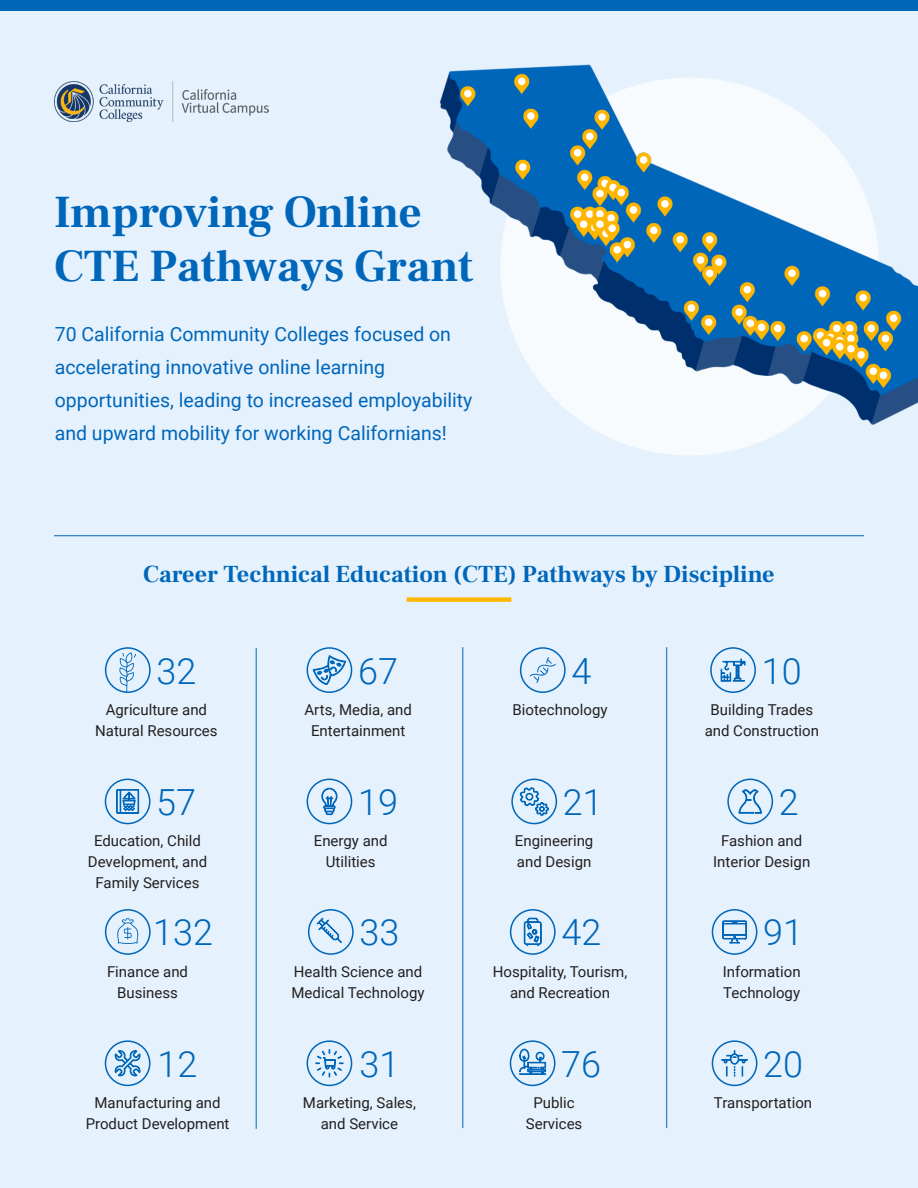
<style>
.page{position:relative;width:918px;height:1188px;background:#e5f2fd}
.page>*{position:absolute;margin:0;border:0;box-sizing:border-box;transform-origin:0 0}
.body{font:700 45px/54px "Frank Ruhl Libre";color:#0066ba}
.body-2{font:300 36px "Roboto";color:#0066ba}
.t1{font:700 24px "Frank Ruhl Libre";color:#0066ba}
.body-3{font:19.5px/33px "Roboto";color:#0066ba}
.body-4{font:15px/21px "Roboto";color:#231f20;text-align:center}
</style>
<div class="page">
<div style="left:500px;top:78px;width:379px;height:377px;background:#f7fbfe;border-radius:50%"></div>
<img style="left:55px;top:82px;width:214px;height:39px">
<hr style="left:54px;top:535px;width:810px;height:1px;background:#0066ba">
<img style="left:439px;top:64px;width:479px;height:361px">
<div style="left:307px;top:647px;width:45px;height:46px;border:2px solid #0066ba;border-radius:50%"></div>
<div style="left:105px;top:647px;width:46px;height:46px;border:2px solid #0066ba;border-radius:50%"></div>
<svg style="left:119px;top:652px;width:17px;height:40px"></svg>
<div style="left:308px;top:909px;width:46px;height:46px;border:2px solid #0066ba;border-radius:50%"></div>
<svg style="left:317px;top:918px;width:24px;height:25px"></svg>
<div style="left:510px;top:909px;width:46px;height:46px;border:2px solid #0066ba;border-radius:50%"></div>
<svg style="left:524px;top:918px;width:17px;height:28px"></svg>
<div style="left:105px;top:779px;width:45px;height:45px;border:2px solid #0066ba;border-radius:50%"></div>
<svg style="left:116px;top:789px;width:23px;height:25px"></svg>
<div style="left:307px;top:1040px;width:45px;height:46px;border:2px solid #0066ba;border-radius:50%"></div>
<svg style="left:316px;top:1049px;width:27px;height:28px"></svg>
<div style="left:712px;top:1040px;width:45px;height:46px;border:2px solid #0066ba;border-radius:50%"></div>
<svg style="left:721px;top:1050px;width:27px;height:26px"></svg>
<svg style="left:313px;top:655px;width:33px;height:30px"></svg>
<div style="left:510px;top:1040px;width:45px;height:46px;border:2px solid #0066ba;border-radius:50%"></div>
<svg style="left:519px;top:1049px;width:27px;height:26px"></svg>
<div style="left:105px;top:1040px;width:45px;height:46px;border:2px solid #0066ba;border-radius:50%"></div>
<svg style="left:115px;top:1050px;width:25px;height:26px"></svg>
<div style="left:307px;top:779px;width:45px;height:45px;border:2px solid #0066ba;border-radius:50%"></div>
<svg style="left:322px;top:788px;width:15px;height:27px"></svg>
<div style="left:105px;top:909px;width:46px;height:46px;border:2px solid #0066ba;border-radius:50%"></div>
<svg style="left:117px;top:918px;width:22px;height:26px"></svg>
<div style="left:727px;top:779px;width:46px;height:45px;border:2px solid #0066ba;border-radius:50%"></div>
<svg style="left:739px;top:789px;width:23px;height:25px"></svg>
<div style="left:511px;top:779px;width:46px;height:45px;border:2px solid #0066ba;border-radius:50%"></div>
<svg style="left:520px;top:778px;width:29px;height:44px"></svg>
<div style="left:520px;top:647px;width:46px;height:46px;border:2px solid #0066ba;border-radius:50%"></div>
<svg style="left:530px;top:657px;width:26px;height:26px"></svg>
<div style="left:710px;top:647px;width:46px;height:46px;border:2px solid #0066ba;border-radius:50%"></div>
<svg style="left:721px;top:659px;width:24px;height:22px"></svg>
<div style="left:712px;top:909px;width:45px;height:46px;border:2px solid #0066ba;border-radius:50%"></div>
<svg style="left:722px;top:920px;width:25px;height:23px"></svg>
<div style="left:407px;top:597px;width:104px;height:5px;background:#ffb600"></div>
<hr style="left:666px;top:647px;width:1px;height:481px;background:#0066ba">
<div style="left:0;top:0;width:918px;height:11px;background:#0066ba"></div>
<hr style="left:462px;top:647px;width:1px;height:481px;background:#0066ba">
<hr style="left:256px;top:648px;width:1px;height:481px;background:#0066ba">
<p class="body" style="left:54px;top:186px;width:421px">Improving Online<br>CTE Pathways Grant</p>
<p class="body-3" style="left:55px;top:317px;width:419px">70 California Community Colleges focused on accelerating innovative online learning opportunities, leading to increased employability and upward mobility for working Californians!</p>
<p class="t1" style="left:143px;top:560px;width:633px">Career Technical Education (CTE) Pathways by Discipline</p>
<p class="body-2" style="left:156px;top:646px;width:41px">32</p>
<p class="body-2" style="left:358px;top:646px;width:41px">67</p>
<p class="body-2" style="left:571px;top:646px;width:21px">4</p>
<p class="body-2" style="left:762px;top:646px;width:41px">10</p>
<p class="body-4" style="left:95px;top:698px;width:124px">Agriculture and<br>Natural Resources</p>
<p class="body-4" style="left:305px;top:698px;width:109px">Arts, Media, and<br>Entertainment</p>
<p class="body-4" style="left:513px;top:698px;width:97px">Biotechnology</p>
<p class="body-4" style="left:705px;top:698px;width:116px">Building Trades and Construction</p>
<p class="body-2" style="left:156px;top:777px;width:41px">57</p>
<p class="body-2" style="left:358px;top:777px;width:41px">19</p>
<p class="body-2" style="left:563px;top:777px;width:41px">21</p>
<p class="body-2" style="left:779px;top:777px;width:21px">2</p>
<p class="body-4" style="left:88px;top:830px;width:121px">Education, Child<br>Development, and<br>Family Services</p>
<p class="body-4" style="left:314px;top:830px;width:75px">Energy and<br>Utilities</p>
<p class="body-4" style="left:515px;top:830px;width:80px;text-align:left">Engineering and Design</p>
<p class="body-4" style="left:713px;top:830px;width:99px">Fashion and<br>Interior Design</p>
<p class="body-2" style="left:153px;top:907px;width:61px">132</p>
<p class="body-2" style="left:360px;top:907px;width:41px">33</p>
<p class="body-2" style="left:561px;top:907px;width:41px">42</p>
<p class="body-2" style="left:763px;top:907px;width:41px">91</p>
<p class="body-4" style="left:107px;top:960px;width:83px">Finance and<br>Business</p>
<p class="body-4" style="left:292px;top:960px;width:135px;text-align:left">Health Science and<br>Medical Technology</p>
<p class="body-4" style="left:493px;top:960px;width:136px">Hospitality, Tourism, and Recreation</p>
<p class="body-4" style="left:723px;top:960px;width:79px;text-align:left">Information<br>Technology</p>
<p class="body-2" style="left:158px;top:1039px;width:41px">12</p>
<p class="body-2" style="left:359px;top:1039px;width:41px">31</p>
<p class="body-2" style="left:561px;top:1039px;width:41px">76</p>
<p class="body-2" style="left:763px;top:1039px;width:41px">20</p>
<p class="body-4" style="left:86px;top:1092px;width:145px">Manufacturing and<br>Product Development</p>
<p class="body-4" style="left:303px;top:1092px;width:114px">Marketing, Sales, and Service</p>
<p class="body-4" style="left:526px;top:1092px;width:58px">Public<br>Services</p>
<p class="body-4" style="left:714px;top:1092px;width:100px">Transportation</p>
</div>
